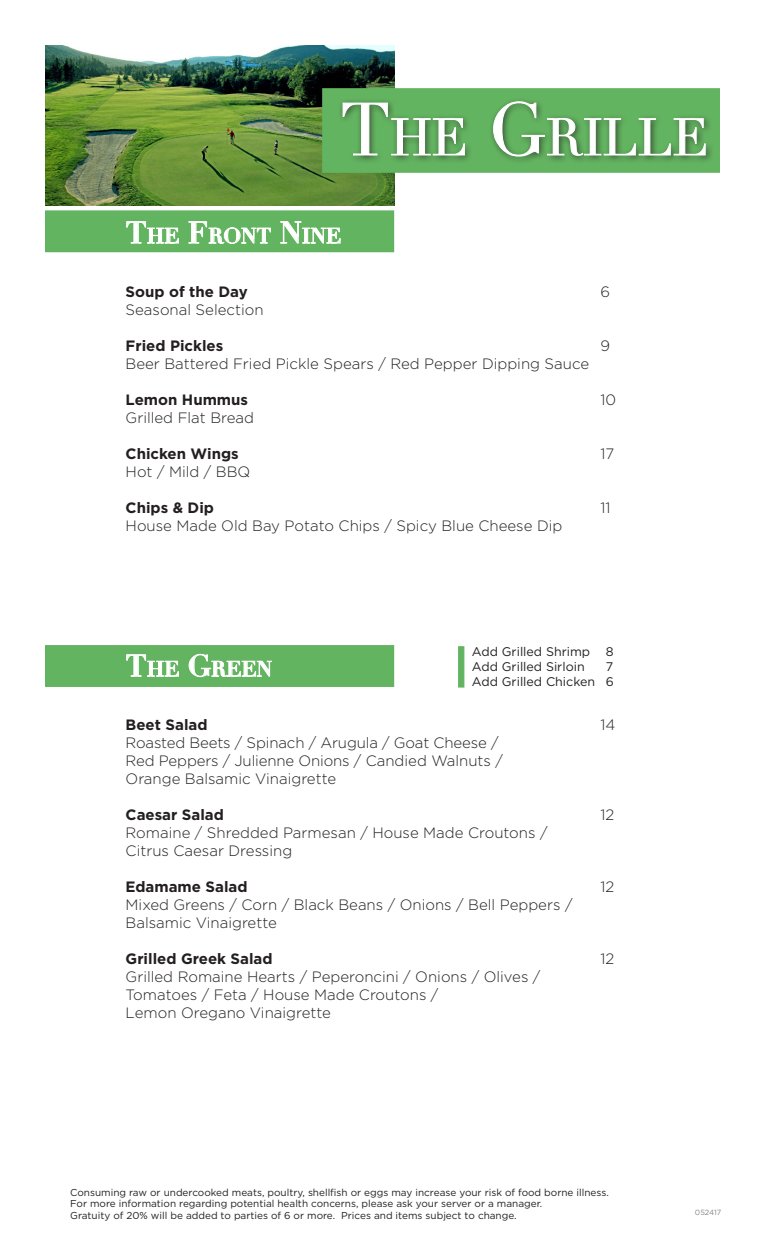
<style>
.page{position:relative;width:765px;height:1260px;background:#fff}
.page>*{position:absolute;margin:0;border:0;box-sizing:border-box;transform-origin:0 0}
.t1{font:51px "Didot";color:#fff}
.t2{font:700 21px "Didot";color:#fff}
.Paragraph_Style_3{font:300 15px "Gotham";color:#231f20}
.Paragraph_Style_3-2{font:700 15px "Gotham";color:#231f20}
.t3{font:12.5px "Gotham";color:#231f20}
.t4{font:10px "Gotham";color:#231f20}
.t5{font:7.5px "Gotham";letter-spacing:-.01em;color:#828487}
.s1{font-size:72.88px}
.s2{font-size:30px}
</style>
<div class="page">
<div style="left:45px;top:210px;width:349px;height:42px;background:#63b461;border:1px solid #63b461"></div>
<div style="left:45px;top:645px;width:349px;height:42px;background:#63b461"></div>
<svg style="left:126px;top:221px;width:53px;height:23px"></svg>
<svg style="left:188px;top:221px;width:83px;height:23px"></svg>
<svg style="left:280px;top:221px;width:61px;height:23px"></svg>
<svg style="left:126px;top:654px;width:53px;height:23px"></svg>
<svg style="left:189px;top:654px;width:83px;height:23px"></svg>
<div style="left:458px;top:646px;width:6px;height:42px;background:#63b461"></div>
<img style="left:45px;top:45px;width:349px;height:160px">
<div style="left:322px;top:88px;width:398px;height:85px;background:#63b461;border:1px solid #63b461"></div>
<div style="left:338px;top:97px;width:376px;height:68px;background:#231f20;opacity:.75"></div>
<svg style="left:343px;top:103px;width:122px;height:53px"></svg>
<svg style="left:493px;top:101px;width:213px;height:56px"></svg>
<p class="t1" style="left:340px;top:107px;width:370px"><span class="s1">T</span>HE <span class="s1">G</span>RILLE</p>
<p class="t2" style="left:126px;top:223px;width:217px"><span class="s2">T</span>HE <span class="s2">F</span>RONT <span class="s2">N</span>INE</p>
<p class="Paragraph_Style_3-2" style="left:126px;top:282px;width:124px">Soup of the Day</p>
<p class="Paragraph_Style_3" style="left:601px;top:282px;width:11px">6</p>
<p class="Paragraph_Style_3" style="left:126px;top:300px;width:140px">Seasonal Selection</p>
<p class="Paragraph_Style_3-2" style="left:126px;top:336px;width:99px">Fried Pickles</p>
<p class="Paragraph_Style_3" style="left:601px;top:336px;width:11px">9</p>
<p class="Paragraph_Style_3" style="left:126px;top:354px;width:465px">Beer Battered Fried Pickle Spears / Red Pepper Dipping Sauce</p>
<p class="Paragraph_Style_3-2" style="left:126px;top:390px;width:124px">Lemon Hummus</p>
<p class="Paragraph_Style_3" style="left:601px;top:390px;width:17px">10</p>
<p class="Paragraph_Style_3" style="left:126px;top:408px;width:130px">Grilled Flat Bread</p>
<p class="Paragraph_Style_3-2" style="left:126px;top:444px;width:115px">Chicken Wings</p>
<p class="Paragraph_Style_3" style="left:601px;top:444px;width:15px">17</p>
<p class="Paragraph_Style_3" style="left:126px;top:462px;width:126px">Hot / Mild / BBQ</p>
<p class="Paragraph_Style_3-2" style="left:126px;top:498px;width:90px">Chips &amp; Dip</p>
<p class="Paragraph_Style_3" style="left:601px;top:498px;width:12px">11</p>
<p class="Paragraph_Style_3" style="left:126px;top:516px;width:438px">House Made Old Bay Potato Chips / Spicy Blue Cheese Dip</p>
<p class="t2" style="left:126px;top:656px;width:148px"><span class="s2">T</span>HE <span class="s2">G</span>REEN</p>
<p class="t3" style="left:472px;top:644px;width:143px">Add Grilled Shrimp 8</p>
<p class="t3" style="left:472px;top:659px;width:114px">Add Grilled Sirloin</p>
<p class="t3" style="left:606px;top:659px;width:9px">7</p>
<p class="t3" style="left:472px;top:674px;width:143px">Add Grilled Chicken 6</p>
<p class="Paragraph_Style_3-2" style="left:126px;top:715px;width:83px">Beet Salad</p>
<p class="Paragraph_Style_3" style="left:601px;top:715px;width:16px">14</p>
<p class="Paragraph_Style_3" style="left:126px;top:733px;width:374px">Roasted Beets / Spinach / Arugula / Goat Cheese /</p>
<p class="Paragraph_Style_3" style="left:126px;top:751px;width:379px">Red Peppers / Julienne Onions / Candied Walnuts /</p>
<p class="Paragraph_Style_3" style="left:126px;top:769px;width:212px">Orange Balsamic Vinaigrette</p>
<p class="Paragraph_Style_3-2" style="left:126px;top:805px;width:100px">Caesar Salad</p>
<p class="Paragraph_Style_3" style="left:601px;top:805px;width:15px">12</p>
<p class="Paragraph_Style_3" style="left:126px;top:823px;width:423px">Romaine / Shredded Parmesan / House Made Croutons /</p>
<p class="Paragraph_Style_3" style="left:126px;top:841px;width:168px">Citrus Caesar Dressing</p>
<p class="Paragraph_Style_3-2" style="left:126px;top:877px;width:123px">Edamame Salad</p>
<p class="Paragraph_Style_3" style="left:601px;top:877px;width:15px">12</p>
<p class="Paragraph_Style_3" style="left:126px;top:895px;width:448px">Mixed Greens / Corn / Black Beans / Onions / Bell Peppers /</p>
<p class="Paragraph_Style_3" style="left:126px;top:913px;width:153px">Balsamic Vinaigrette</p>
<p class="Paragraph_Style_3-2" style="left:126px;top:949px;width:149px">Grilled Greek Salad</p>
<p class="Paragraph_Style_3" style="left:601px;top:949px;width:15px">12</p>
<p class="Paragraph_Style_3" style="left:126px;top:967px;width:416px">Grilled Romaine Hearts / Peperoncini / Onions / Olives /</p>
<p class="Paragraph_Style_3" style="left:126px;top:985px;width:314px">Tomatoes / Feta / House Made Croutons /</p>
<p class="Paragraph_Style_3" style="left:126px;top:1003px;width:207px">Lemon Oregano Vinaigrette</p>
<p class="t4" style="left:70px;top:1186px;width:540px">Consuming raw or undercooked meats, poultry, shellfish or eggs may increase your risk of food borne illness.</p>
<p class="t4" style="left:70px;top:1197px;width:474px">For more information regarding potential health concerns, please ask your server or a manager.</p>
<p class="t4" style="left:70px;top:1209px;width:448px">Gratuity of 20% will be added to parties of 6 or more. Prices and items subject to change.</p>
<p class="t5" style="left:695px;top:1208px;width:28px">052417</p>
</div>
